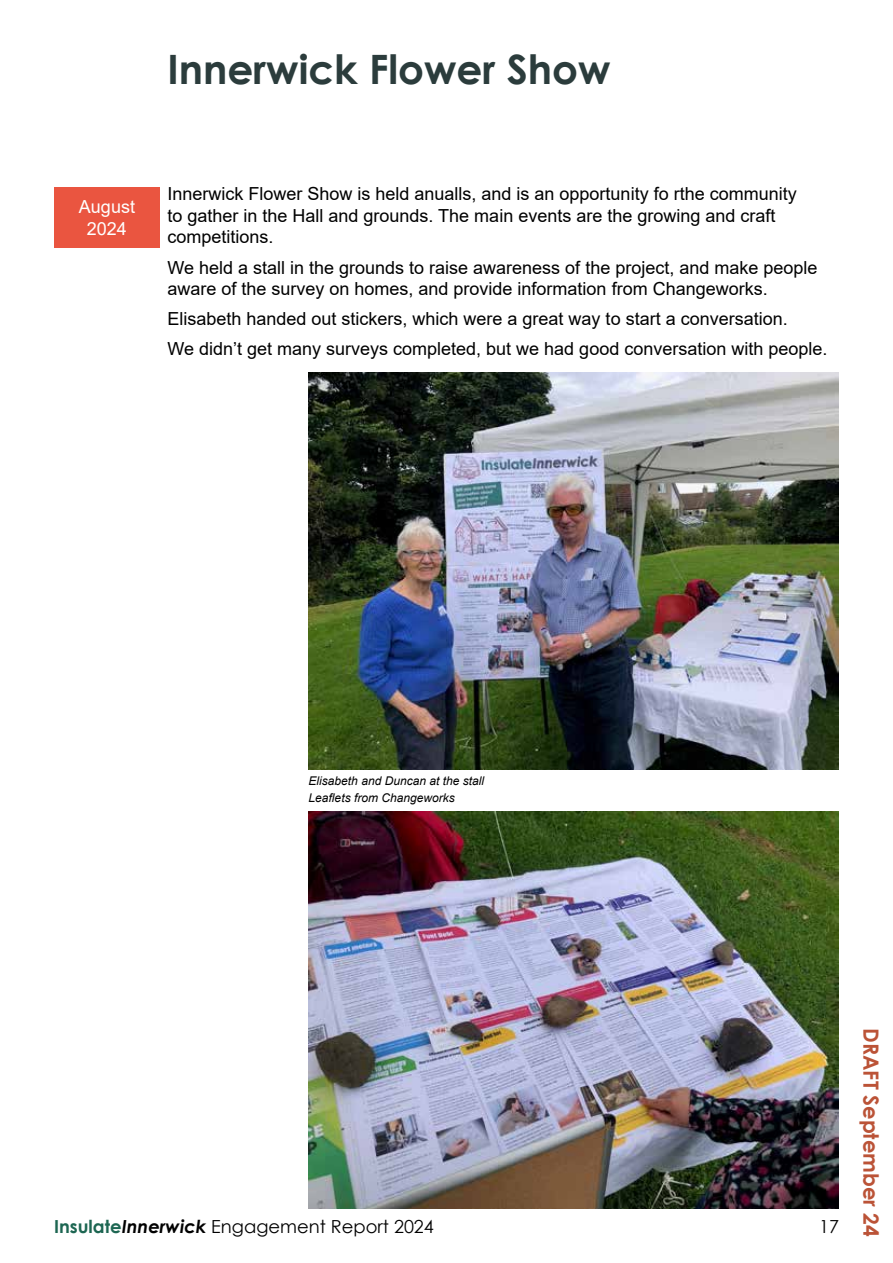
<style>
.page{position:relative;width:893px;height:1263px;background:#fff}
.page>*{position:absolute;margin:0;border:0;box-sizing:border-box;transform-origin:0 0}
.t1{font:700 40.5px "Century Gothic";color:#2b3c3c}
.t2{font:700 21px "Century Gothic";color:#bb5337}
.t3{font:18px/21.6px "Arial";color:#000}
.t4{font:18px "Century Gothic";color:#000}
.t5{font:18px/21.6px "Arial";color:#fff;text-align:center}
.t6{font:italic 12px/17.5px "Arial";color:#000}
.s1{font-weight:700;color:#1d6652}
.s2{font-weight:700;font-style:italic}
</style>
<div class="page">
<img style="left:309px;top:811px;width:530px;height:398px">
<img style="left:309px;top:372px;width:530px;height:398px">
<div style="left:54px;top:187px;width:106px;height:61px;background:#ea5540"></div>
<h1 class="t1" style="left:167px;top:39px;width:445px">Innerwick Flower Show</h1>
<p class="t5" style="left:79px;top:196px;width:58px">August<br>2024</p>
<p class="t3" style="left:167px;top:183px;width:631px">Innerwick Flower Show is held anualls, and is an opportunity fo rthe community to gather in the Hall and grounds. The main events are the growing and craft competitions.</p>
<p class="t3" style="left:167px;top:256px;width:651px">We held a stall in the grounds to raise awareness of the project, and make people aware of the survey on homes, and provide information from Changeworks.</p>
<p class="t3" style="left:167px;top:304px;width:661px;line-height:30.2px">Elisabeth handed out stickers, which were a great way to start a conversation.<br>We didn’t get many surveys completed, but we had good conversation with people.</p>
<p class="t6" style="left:309px;top:772px;width:177px">Elisabeth and Duncan at the stall<br>Leaflets from Changeworks</p>
<p class="t4" style="left:54px;top:1214px;width:381px"><span class="s1">Insulate</span><span class="s2">Innerwick</span> Engagement Report 2024</p>
<p class="t4" style="left:819px;top:1214px;width:21px">17</p>
<p class="t2" style="left:887px;top:1028px;width:210px;rotate:90deg">DRAFT September 24</p>
</div>
